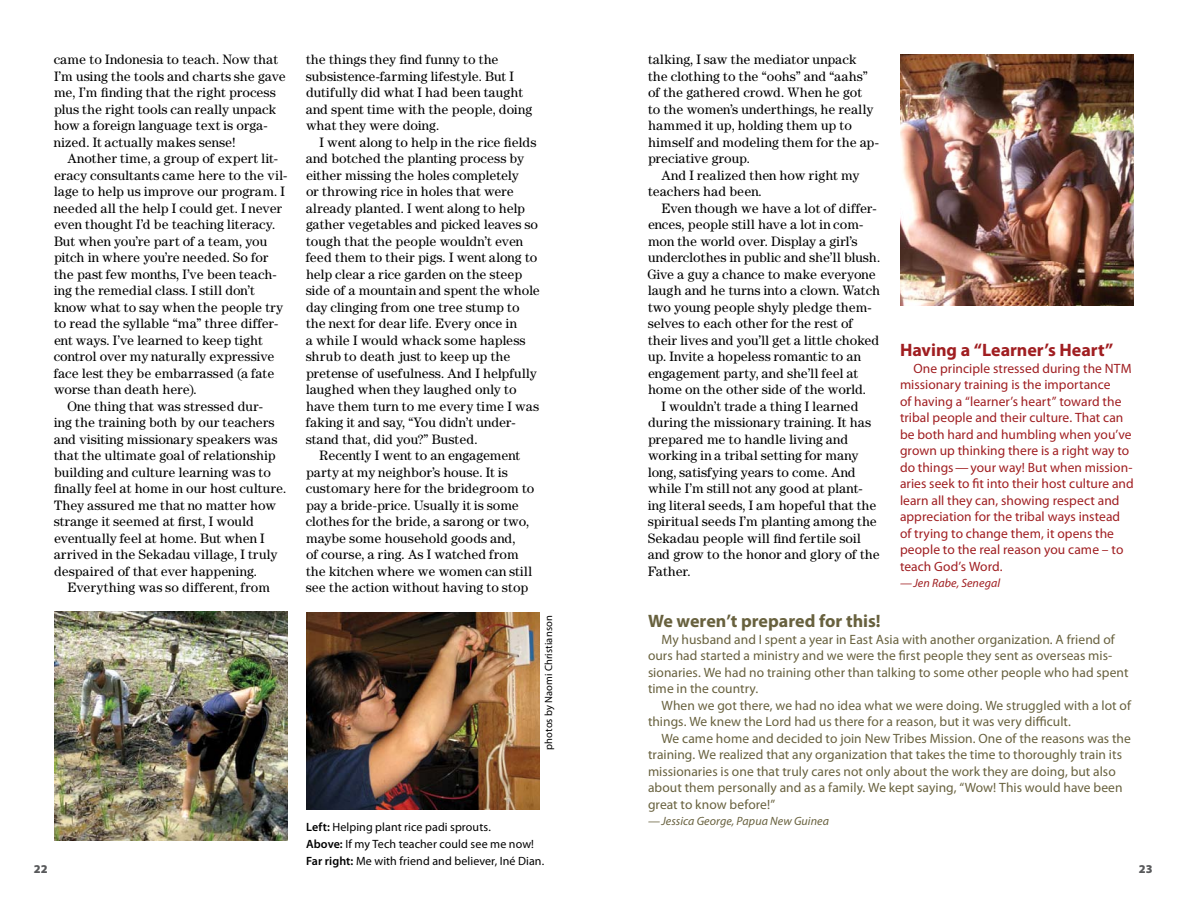
<style>
.page{position:relative;width:1188px;height:918px;background:#fff}
.page>*{position:absolute;margin:0;border:0;box-sizing:border-box;transform-origin:0 0}
.t1{font:700 18px "Myriad Pro";color:#68613e}
.t2{font:700 18px "Myriad Pro";color:#a01e21}
.t3{font:13.5px/16.5px "Century S Si";letter-spacing:.02em;color:#000}
.t4{font:13.5px/16.5px "Myriad Pro";letter-spacing:.005em;color:#68613e}
.t5{font:13.5px/16.5px "Myriad Pro";color:#a01e21}
.t6{font:13.5px "Century S Si";color:#000}
.t7{font:12px/16.8px "Myriad Pro";letter-spacing:.01em;color:#000}
.t8{font:italic 12px "Myriad Pro";letter-spacing:.005em;color:#68613e}
.t9{font:italic 12px "Myriad Pro";letter-spacing:.005em;color:#a01e21}
.t10{font:900 12px "Myriad Pro";color:#58595b}
.t11{font:10.5px "Myriad Pro";letter-spacing:.01em;color:#000}
.s1{font-style:italic}
.s2{font-weight:600}
</style>
<div class="page">
<img style="left:54px;top:612px;width:234px;height:229px">
<img style="left:306px;top:613px;width:234px;height:197px">
<img style="left:900px;top:54px;width:234px;height:252px">
<p class="t3" style="left:54px;top:51px;width:233px">came to Indonesia to teach. Now that I’m using the tools and charts she gave me, I’m finding that the right process plus the right tools can really unpack how a foreign language text is orga&shy;nized. It actually makes sense!</p>
<p class="t3" style="left:68px;top:150px;width:212px">Another time, a group of expert lit-</p>
<p class="t3" style="left:54px;top:167px;width:235px">eracy consultants came here to the vil-</p>
<p class="t3" style="left:54px;top:183px;width:232px">lage to help us improve our program. I</p>
<p class="t3" style="left:54px;top:200px;width:230px">needed all the help I could get. I never</p>
<p class="t3" style="left:54px;top:216px;width:223px">even thought I’d be teaching literacy.</p>
<p class="t3" style="left:54px;top:233px;width:215px">But when you’re part of a team, you</p>
<p class="t3" style="left:54px;top:249px;width:216px">pitch in where you’re needed. So for</p>
<p class="t3" style="left:54px;top:266px;width:224px">the past few months, I’ve been teach-</p>
<p class="t3" style="left:54px;top:282px;width:202px">ing the remedial class. I still don’t</p>
<p class="t3" style="left:54px;top:299px;width:231px">know what to say when the people try</p>
<p class="t3" style="left:54px;top:315px;width:226px">to read the syllable “ma” three differ-</p>
<p class="t3" style="left:54px;top:332px;width:210px">ent ways. I’ve learned to keep tight</p>
<p class="t3" style="left:54px;top:348px;width:222px">control over my naturally expressive</p>
<p class="t3" style="left:54px;top:365px;width:222px">face lest they be embarrassed (a fate</p>
<p class="t3" style="left:54px;top:381px;width:144px">worse than death here).</p>
<p class="t3" style="left:68px;top:398px;width:197px">One thing that was stressed dur-</p>
<p class="t3" style="left:54px;top:414px;width:222px">ing the training both by our teachers</p>
<p class="t3" style="left:54px;top:431px;width:225px">and visiting missionary speakers was</p>
<p class="t3" style="left:54px;top:447px;width:223px">that the ultimate goal of relationship</p>
<p class="t3" style="left:54px;top:464px;width:219px">building and culture learning was to</p>
<p class="t3" style="left:54px;top:480px;width:234px">finally feel at home in our host culture.</p>
<p class="t3" style="left:54px;top:497px;width:224px">They assured me that no matter how</p>
<p class="t3" style="left:54px;top:513px;width:202px">strange it seemed at first, I would</p>
<p class="t3" style="left:54px;top:530px;width:212px">eventually feel at home. But when I</p>
<p class="t3" style="left:54px;top:546px;width:225px">arrived in the Sekadau village, I truly</p>
<p class="t3" style="left:54px;top:563px;width:205px">despaired of that ever happening.</p>
<p class="t3" style="left:68px;top:579px;width:204px">Everything was so different, from</p>
<p class="t3" style="left:306px;top:51px;width:228px">the things they find funny to the subsistence-farming lifestyle. But I dutifully did what I had been taught and spent time with the people, doing what they were doing.</p>
<p class="t3" style="left:306px;top:134px;width:236px;text-indent:14px">I went along to help in the rice fields and botched the planting process by either missing the holes completely<br>or throwing rice in holes that were already planted. I went along to help gather vegetables and picked leaves so tough that the people wouldn’t even feed them to their pigs. I went along to help clear a rice garden on the steep side of a mountain and spent the whole day clinging from one tree stump to the next for dear life. Every once in<br>a while I would whack some hapless shrub to death just to keep up the pretense of usefulness. And I helpfully laughed when they laughed only to have them turn to me every time I was faking it and say, “You didn’t under&shy;stand that, did you?” Busted.</p>
<p class="t3" style="left:306px;top:447px;width:230px;text-indent:14px">Recently I went to an engagement party at my neighbor’s house. It is customary here for the bridegroom to pay a bride-price. Usually it is some clothes for the bride, a sarong or two, maybe some household goods and,<br>of course, a ring. As I watched from the kitchen where we women can still see the action without having to stop</p>
<p class="t3" style="left:648px;top:51px;width:233px">talking, I saw the mediator unpack the clothing to the “oohs” and “aahs” of the gathered crowd. When he got<br>to the women’s underthings, he really hammed it up, holding them up to himself and modeling them for the ap&shy;preciative group.</p>
<p class="t3" style="left:648px;top:167px;width:213px;text-indent:14px">And I realized then how right my teachers had been.</p>
<p class="t3" style="left:662px;top:200px;width:217px">Even though we have a lot of differ-</p>
<p class="t3" style="left:648px;top:216px;width:217px">ences, people still have a lot in com-</p>
<p class="t3" style="left:648px;top:233px;width:211px">mon the world over. Display a girl’s</p>
<p class="t3" style="left:648px;top:249px;width:234px">underclothes in public and she’ll blush.</p>
<p class="t3" style="left:648px;top:266px;width:229px">Give a guy a chance to make everyone</p>
<p class="t3" style="left:648px;top:282px;width:234px">laugh and he turns into a clown. Watch</p>
<p class="t3" style="left:648px;top:299px;width:225px">two young people shyly pledge them-</p>
<p class="t3" style="left:648px;top:315px;width:207px">selves to each other for the rest of</p>
<p class="t3" style="left:648px;top:332px;width:233px">their lives and you’ll get a little choked</p>
<p class="t3" style="left:648px;top:348px;width:214px">up. Invite a hopeless romantic to an</p>
<p class="t3" style="left:648px;top:365px;width:212px">engagement party, and she’ll feel at</p>
<p class="t6" style="left:648px;top:381px;width:219px">home on the other side of the world.</p>
<p class="t3" style="left:662px;top:398px;width:199px">I wouldn’t trade a thing I learned</p>
<p class="t3" style="left:648px;top:414px;width:224px">during the missionary training. It has</p>
<p class="t3" style="left:648px;top:431px;width:202px">prepared me to handle living and</p>
<p class="t3" style="left:648px;top:447px;width:212px">working in a tribal setting for many</p>
<p class="t3" style="left:648px;top:464px;width:209px">long, satisfying years to come. And</p>
<p class="t3" style="left:648px;top:480px;width:216px">while I’m still not any good at plant-</p>
<p class="t3" style="left:648px;top:497px;width:230px">ing literal seeds, I am hopeful that the</p>
<p class="t3" style="left:648px;top:513px;width:230px">spiritual seeds I’m planting among the</p>
<p class="t3" style="left:648px;top:530px;width:214px">Sekadau people will find fertile soil</p>
<p class="t3" style="left:648px;top:546px;width:233px">and grow to the honor and glory of the</p>
<p class="t3" style="left:648px;top:563px;width:44px">Father.</p>
<h1 class="t2" style="left:900px;top:338px;width:215px">Having a “Learner’s Heart”</h1>
<p class="t5" style="left:900px;top:360px;width:235px;text-indent:14px">One principle stressed during the NTM missionary training is the importance<br>of having a “learner’s heart” toward the tribal people and their culture. That can be both hard and humbling when you’ve grown up thinking there is a right way to do things<span class="s1">—</span>your way! But when mission&shy;aries seek to fit into their host culture and learn all they can, showing respect and appreciation for the tribal ways instead of trying to change them, it opens the people to the real reason you came – to teach God’s Word.</p>
<p class="t9" style="left:900px;top:576px;width:102px">—Jen Rabe, Senegal</p>
<p class="t11" style="left:542px;top:750px;width:136px;rotate:-90deg">photos by Naomi Christianson</p>
<h1 class="t1" style="left:648px;top:610px;width:234px">We weren’t prepared for this!</h1>
<p class="t4" style="left:648px;top:631px;width:482px;text-indent:14px">My husband and I spent a year in East Asia with another organization. A friend of ours had started a ministry and we were the first people they sent as overseas mis&shy;sionaries. We had no training other than talking to some other people who had spent time in the country.</p>
<p class="t4" style="left:648px;top:697px;width:485px;text-indent:14px">When we got there, we had no idea what we were doing. We struggled with a lot of things. We knew the Lord had us there for a reason, but it was very difficult.</p>
<p class="t4" style="left:648px;top:730px;width:485px;text-indent:14px">We came home and decided to join New Tribes Mission. One of the reasons was the training. We realized that any organization that takes the time to thoroughly train its missionaries is one that truly cares not only about the work they are doing, but also about them personally and as a family. We kept saying, “Wow! This would have been great to know before!”</p>
<p class="t8" style="left:648px;top:814px;width:183px">—Jessica George, Papua New Guinea</p>
<p class="t7" style="left:306px;top:819px;width:240px"><span class="s2">Left:</span> Helping plant rice padi sprouts.<br><span class="s2">Above:</span> If my Tech teacher could see me now!<br><span class="s2">Far right:</span> Me with friend and believer, Iné Dian.</p>
<p class="t10" style="left:34px;top:861px;width:15px">22</p>
<p class="t10" style="left:1139px;top:861px;width:15px">23</p>
</div>
